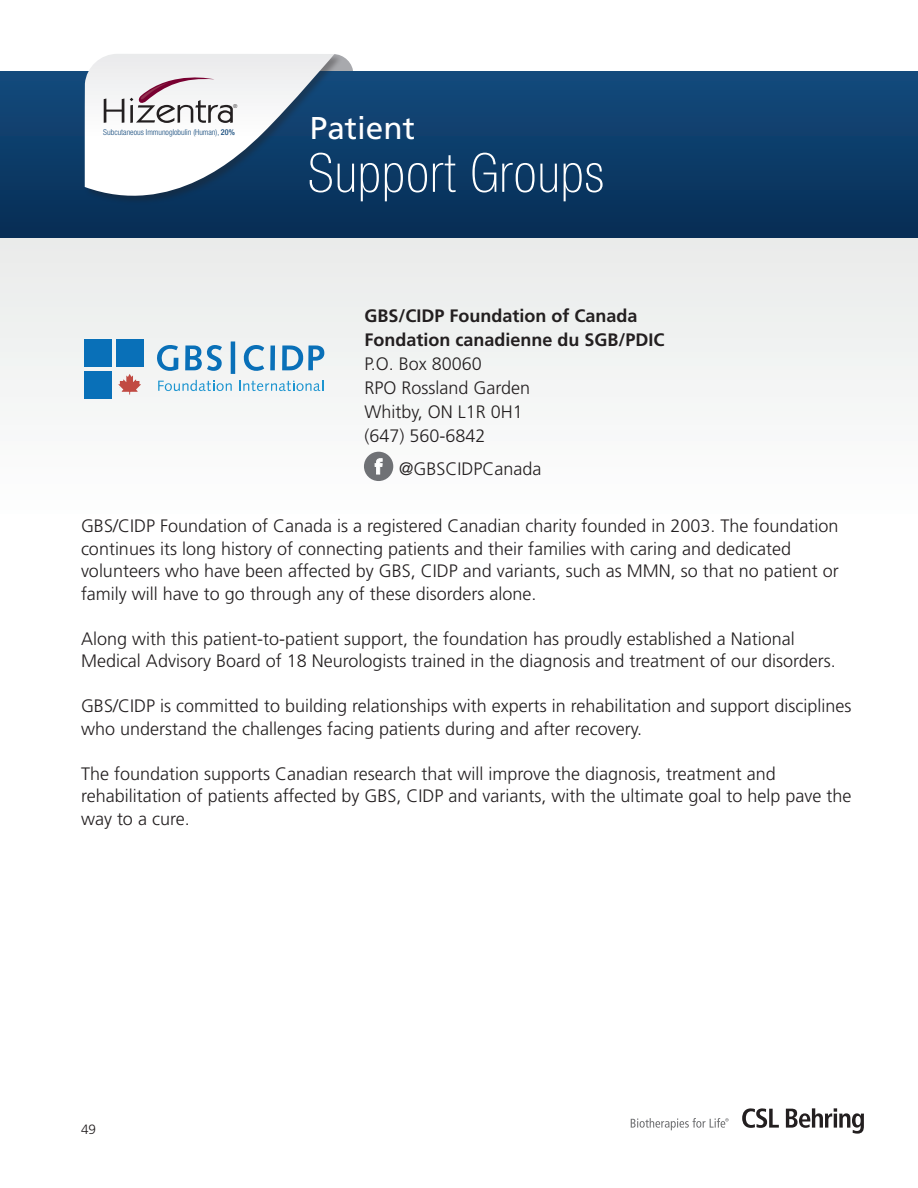
<style>
.page{position:relative;width:918px;height:1188px;background:#fff}
.page>*{position:absolute;margin:0;border:0;box-sizing:border-box;transform-origin:0 0}
.Header_-_Maroon{font:100 condensed 54px "Helvetica Neue LT Std";letter-spacing:.02em;color:#fff}
.Header_-_Maroon-2{font:31.5px "Frutiger";color:#fff}
.t1{font:300 18px/22.5px "Frutiger";color:#231f20}
.t2{font:700 18px "Frutiger";color:#231f20}
.t3{font:300 13.5px "Frutiger";color:#231f20}
.t4{font:300 condensed 8.1px "Helvetica Neue LT Std";color:#144a7c}
.t5{font:300 5.4px "Helvetica Neue LT Std";color:#231f20}
.s1{font-weight:500}
</style>
<div class="page">
<div style="left:0;top:183px;width:918px;height:563px;background:linear-gradient(to right,#f8f9f9,#f8f8f8)"></div>
<svg style="left:742px;top:1108px;width:37px;height:20px"></svg>
<svg style="left:786px;top:1108px;width:78px;height:26px"></svg>
<svg style="left:631px;top:1118px;width:98px;height:12px"></svg>
<div style="left:313px;top:54px;width:40px;height:41px;background:#a8a9ad;border-radius:50%"></div>
<div style="left:0;top:71px;width:918px;height:166px;background:linear-gradient(to bottom,#144b7d,#072d55)"></div>
<div style="left:84px;top:54px;width:260px;height:151px;background:#231f20;opacity:.36"></div>
<svg style="left:85px;top:54px;width:250px;height:165px"></svg>
<svg style="left:282px;top:345px;width:42px;height:25px"></svg>
<svg style="left:157px;top:345px;width:21px;height:26px"></svg>
<svg style="left:243px;top:345px;width:21px;height:26px"></svg>
<svg style="left:185px;top:345px;width:37px;height:26px"></svg>
<svg style="left:231px;top:341px;width:4px;height:33px"></svg>
<svg style="left:270px;top:346px;width:5px;height:24px"></svg>
<svg style="left:158px;top:380px;width:74px;height:12px"></svg>
<svg style="left:239px;top:380px;width:84px;height:12px"></svg>
<div style="left:116px;top:339px;width:27px;height:28px;background:#0970b8"></div>
<svg style="left:84px;top:338px;width:57px;height:62px"></svg>
<div style="left:364px;top:452px;width:29px;height:29px;background:#6f7175;border-radius:50%"></div>
<svg style="left:375px;top:459px;width:7px;height:15px"></svg>
<p class="t5" style="left:233px;top:102px;width:6px">®</p>
<p class="t4" style="left:103px;top:127px;width:133px">Subcutaneous Immunoglobulin (Human), <span class="s1">20%</span></p>
<p class="Header_-_Maroon-2" style="left:310px;top:110px;width:107px">Patient</p>
<p class="Header_-_Maroon" style="left:308px;top:143px;width:298px">Support Groups</p>
<p class="t2" style="left:364px;top:305px;width:275px">GBS/CIDP Foundation of Canada</p>
<p class="t2" style="left:364px;top:329px;width:302px">Fondation canadienne du SGB/PDIC</p>
<p class="t1" style="left:364px;top:352px;width:119px">P.O. Box 80060</p>
<p class="t1" style="left:364px;top:376px;width:167px">RPO Rossland Garden</p>
<p class="t1" style="left:364px;top:400px;width:160px">Whitby, ON L1R 0H1</p>
<p class="t1" style="left:364px;top:424px;width:123px">(647) 560-6842</p>
<p class="t1" style="left:399px;top:458px;width:144px">@GBSCIDPCanada</p>
<p class="t1" style="left:81px;top:515px;width:759px">GBS/CIDP Foundation of Canada is a registered Canadian charity founded in 2003. The foundation continues its long history of connecting patients and their families with caring and dedicated volunteers who have been affected by GBS, CIDP and variants, such as MMN, so that no patient or family will have to go through any of these disorders alone.</p>
<p class="t1" style="left:81px;top:627px;width:756px">Along with this patient-to-patient support, the foundation has proudly established a National<br>Medical Advisory Board of 18 Neurologists trained in the diagnosis and treatment of our disorders.</p>
<p class="t1" style="left:81px;top:695px;width:772px">GBS/CIDP is committed to building relationships with experts in rehabilitation and support disciplines who understand the challenges facing patients during and after recovery.</p>
<p class="t1" style="left:81px;top:762px;width:772px">The foundation supports Canadian research that will improve the diagnosis, treatment and rehabilitation of patients affected by GBS, CIDP and variants, with the ultimate goal to help pave the way to a cure.</p>
<p class="t3" style="left:81px;top:1122px;width:17px">49</p>
</div>
